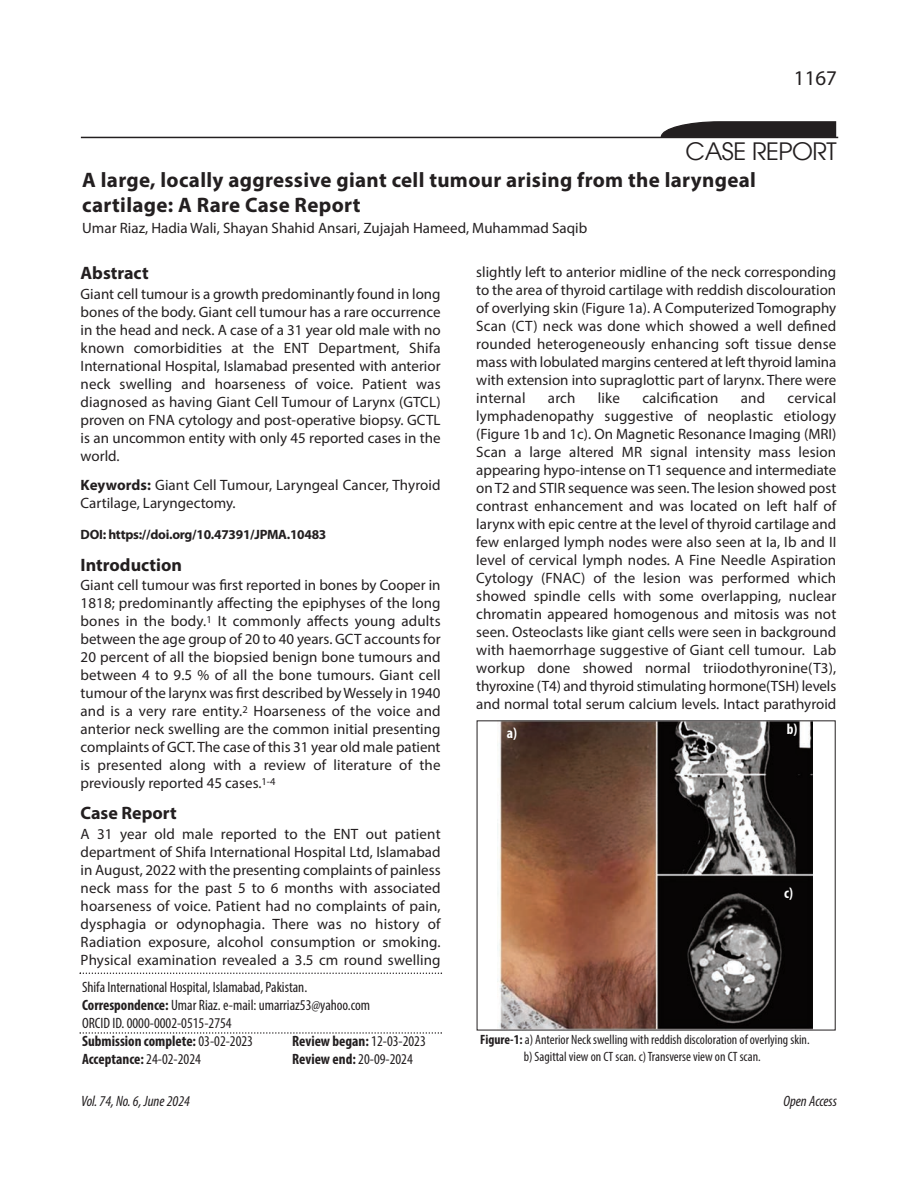
<style>
.page{position:relative;width:918px;height:1188px;background:#fff}
.page>*{position:absolute;margin:0;border:0;box-sizing:border-box;transform-origin:0 0}
.t1{font:24px "Avant Garde";letter-spacing:-.02em;color:#231f20}
.t2{font:700 21px/25.2px "Myriad Pro";letter-spacing:.015em;color:#231f20}
.t3{font:21px "Myriad Pro";color:#231f20}
.t4{font:700 18px "Myriad Pro";color:#231f20}
.t5{font:15px/18px "Myriad Pro";color:#231f20;text-align:justify}
.t6{font:condensed 15px/18px "Myriad Pro";color:#231f20}
.t7{font:700 condensed 15px "Myriad Pro";color:#231f20}
.t8{font:italic condensed 15px "Myriad Pro";color:#231f20}
.t9{font:700 condensed 15px "Myriad Pro";color:#fff}
.t10{font:condensed 13.5px/16.2px "Myriad Pro";color:#231f20;text-align:center}
.t11{font:700 13.5px "Myriad Pro";letter-spacing:-.02em;color:#231f20}
.s1{font-weight:700}
.s2{font-weight:400}
</style>
<div class="page">
<svg style="left:660px;top:121px;width:177px;height:16px"></svg>
<hr style="left:81px;top:137px;width:757px;height:1px;background:#231f20">
<svg style="left:80px;top:973px;width:362px;height:1px"></svg>
<svg style="left:79px;top:1032px;width:363px;height:2px"></svg>
<img style="left:497px;top:722px;width:316px;height:306px">
<h2 class="t3" style="left:794px;top:70px;width:45px">1167</h2>
<h1 class="t1" style="left:686px;top:136px;width:153px">CASE REPORT</h1>
<h2 class="t2" style="left:82px;top:169px;width:675px">A large, locally aggressive giant cell tumour arising from the laryngeal cartilage: A Rare Case Report</h2>
<p class="t5" style="left:82px;top:220px;width:507px">Umar Riaz, Hadia Wali, Shayan Shahid Ansari, Zujajah Hameed, Muhammad Saqib</p>
<p class="t4" style="left:81px;top:267px;width:70px">Abstract</p>
<p class="t5" style="left:81px;top:286px;width:362px">Giant cell tumour is a growth predominantly found in long bones of the body. Giant cell tumour has a rare occurrence in the head and neck. A case of a 31 year old male with no known comorbidities at the ENT Department, Shifa International Hospital, Islamabad presented with anterior neck swelling and hoarseness of voice. Patient was diagnosed as having Giant Cell Tumour of Larynx (GTCL) proven on FNA cytology and post-operative biopsy. GCTL is an uncommon entity with only 45 reported cases in the world.</p>
<p class="t5" style="left:81px;top:477px;width:362px"><span class="s1">Keywords:</span> Giant Cell Tumour, Laryngeal Cancer, Thyroid<br>Cartilage, Laryngectomy.</p>
<p class="t11" style="left:81px;top:529px;width:247px">DOI: https://doi.org/10.47391/JPMA.10483</p>
<p class="t4" style="left:81px;top:558px;width:103px">Introduction</p>
<p class="t5" style="left:81px;top:577px;width:362px">Giant cell tumour was first reported in bones by Cooper in 1818; predominantly affecting the epiphyses of the long bones in the body.<sup>1</sup> It commonly affects young adults between the age group of 20 to 40 years. GCT accounts for 20 percent of all the biopsied benign bone tumours and between 4 to 9.5 % of all the bone tumours. Giant cell tumour of the larynx was first described by Wessely in 1940 and is a very rare entity.<sup>2</sup> Hoarseness of the voice and anterior neck swelling are the common initial presenting complaints of GCT. The case of this 31 year old male patient is presented along with a review of literature of the previously reported 45 cases.<sup>1-4</sup></p>
<p class="t4" style="left:81px;top:807px;width:98px">Case Report</p>
<p class="t5" style="left:81px;top:826px;width:362px">A 31 year old male reported to the ENT out patient department of Shifa International Hospital Ltd, Islamabad in August, 2022 with the presenting complaints of painless neck mass for the past 5 to 6 months with associated hoarseness of voice. Patient had no complaints of pain, dysphagia or odynophagia. There was no history of Radiation exposure, alcohol consumption or smoking.<br>Physical examination revealed a 3.5 cm round swelling</p>
<p class="t6" style="left:82px;top:980px;width:290px">Shifa International Hospital, Islamabad, Pakistan.<br><span class="s1">Correspondence:</span> Umar Riaz. e-mail: umarriaz53@yahoo.com ORCID ID. 0000-0002-0515-2754<br><span class="s1">Submission complete:</span> 03-02-2023</p>
<p class="t7" style="left:292px;top:1036px;width:135px">Review began: <span class="s2">12-03-2023</span></p>
<p class="t7" style="left:82px;top:1054px;width:120px">Acceptance: <span class="s2">24-02-2024</span></p>
<p class="t7" style="left:292px;top:1054px;width:122px">Review end: <span class="s2">20-09-2024</span></p>
<p class="t5" style="left:476px;top:264px;width:362px">slightly left to anterior midline of the neck corresponding to the area of thyroid cartilage with reddish discolouration of overlying skin (Figure 1a). A Computerized Tomography Scan (CT) neck was done which showed a well defined rounded heterogeneously enhancing soft tissue dense mass with lobulated margins centered at left thyroid lamina with extension into supraglottic part of larynx. There were internal</p>
<p class="t5" style="left:548px;top:390px;width:29px">arch</p>
<p class="t5" style="left:598px;top:390px;width:24px">like</p>
<p class="t5" style="left:642px;top:390px;width:78px">calcification</p>
<p class="t5" style="left:741px;top:390px;width:26px">and</p>
<p class="t5" style="left:476px;top:390px;width:362px;text-indent:311px">cervical lymphadenopathy suggestive of neoplastic etiology (Figure 1b and 1c). On Magnetic Resonance Imaging (MRI)<br>Scan a large altered MR signal intensity mass lesion appearing hypo-intense on T1 sequence and intermediate on T2 and STIR sequence was seen. The lesion showed post contrast enhancement and was located on left half of larynx with epic centre at the level of thyroid cartilage and few enlarged lymph nodes were also seen at Ia, Ib and II level of cervical lymph nodes. A Fine Needle Aspiration Cytology (FNAC) of the lesion was performed which showed spindle cells with some overlapping, nuclear chromatin appeared homogenous and mitosis was not seen. Osteoclasts like giant cells were seen in background with haemorrhage suggestive of Giant cell tumour. Lab workup done showed normal triiodothyronine(T3), thyroxine (T4) and thyroid stimulating hormone(TSH) levels and normal total serum calcium levels. Intact parathyroid</p>
<p class="t9" style="left:507px;top:728px;width:12px">a)</p>
<p class="t9" style="left:787px;top:724px;width:12px">b)</p>
<p class="t9" style="left:784px;top:887px;width:10px">c)</p>
<p class="t10" style="left:480px;top:1033px;width:331px"><span class="s1">Figure-1:</span> a) Anterior Neck swelling with reddish discoloration of overlying skin. b) Sagittal view on CT scan. c) Transverse view on CT scan.</p>
<p class="t8" style="left:81px;top:1095px;width:110px">Vol. 74, No. 6, June 2024</p>
<p class="t8" style="left:783px;top:1095px;width:55px">Open Access</p>
</div>
